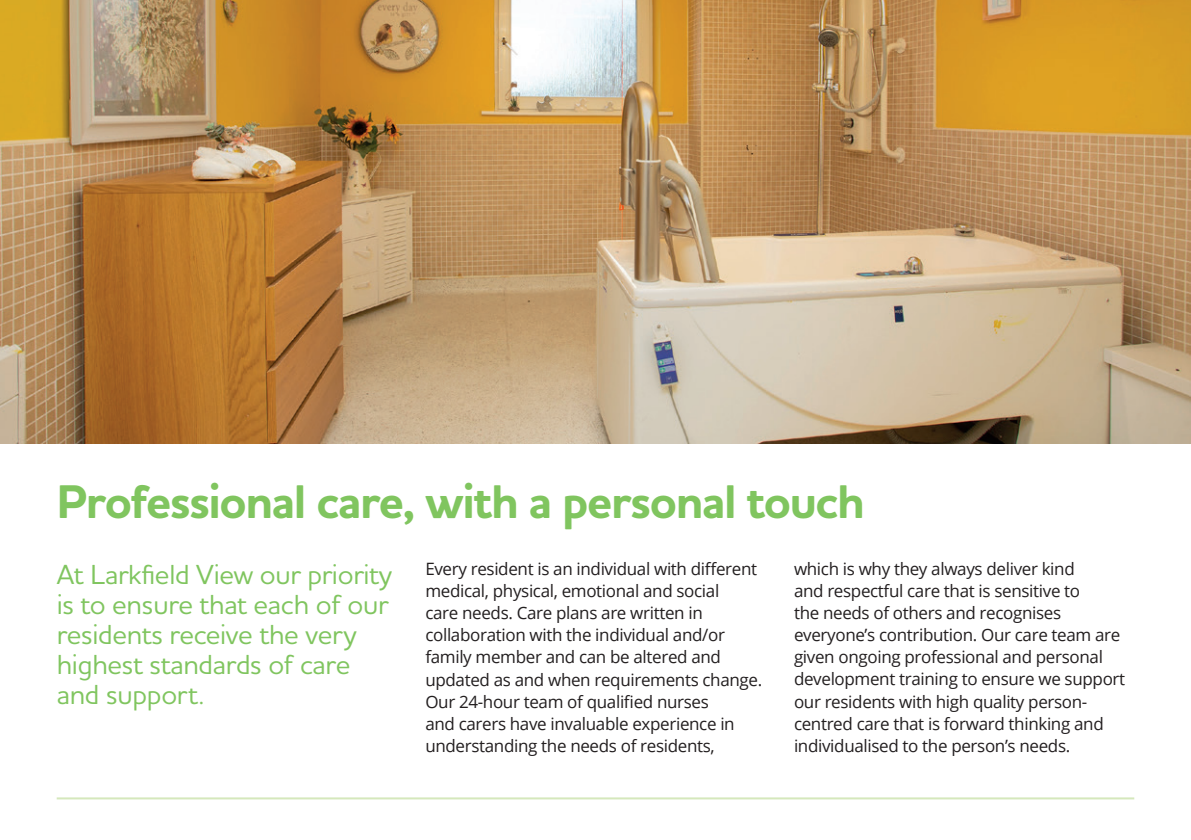
<style>
.page{position:relative;width:1191px;height:840px;background:#fff}
.page>*{position:absolute;margin:0;border:0;box-sizing:border-box;transform-origin:0 0}
.t1{font:700 48px "Houschka Pro";letter-spacing:-.03em;color:#80c55f}
.t2{font:500 28px/30px "Houschka Pro";letter-spacing:-.01em;color:#80c55f}
.t3{font:17px/22px "Open Sans";letter-spacing:-.02em;color:#231f20}
</style>
<div class="page">
<img style="left:0;top:0;width:1191px;height:443px">
<hr style="left:57px;top:797px;width:1077px;height:2px;background:#d5e8bc">
<h1 class="t1" style="left:57px;top:470px;width:809px">Professional care, with a personal touch</h1>
<h2 class="t2" style="left:57px;top:558px;width:337px">At Larkfield View our priority is to ensure that each of our residents receive the very highest standards of care and support.</h2>
<p class="t3" style="left:425px;top:557px;width:338px">Every resident is an individual with different medical, physical, emotional and social<br>care needs. Care plans are written in collaboration with the individual and/or family member and can be altered and updated as and when requirements change.<br>Our 24-hour team of qualified nurses<br>and carers have invaluable experience in understanding the needs of residents,</p>
<p class="t3" style="left:794px;top:557px;width:333px">which is why they always deliver kind<br>and respectful care that is sensitive to<br>the needs of others and recognises everyone’s contribution. Our care team are given ongoing professional and personal development training to ensure we support our residents with high quality person&shy;centred care that is forward thinking and individualised to the person’s needs.</p>
</div>
